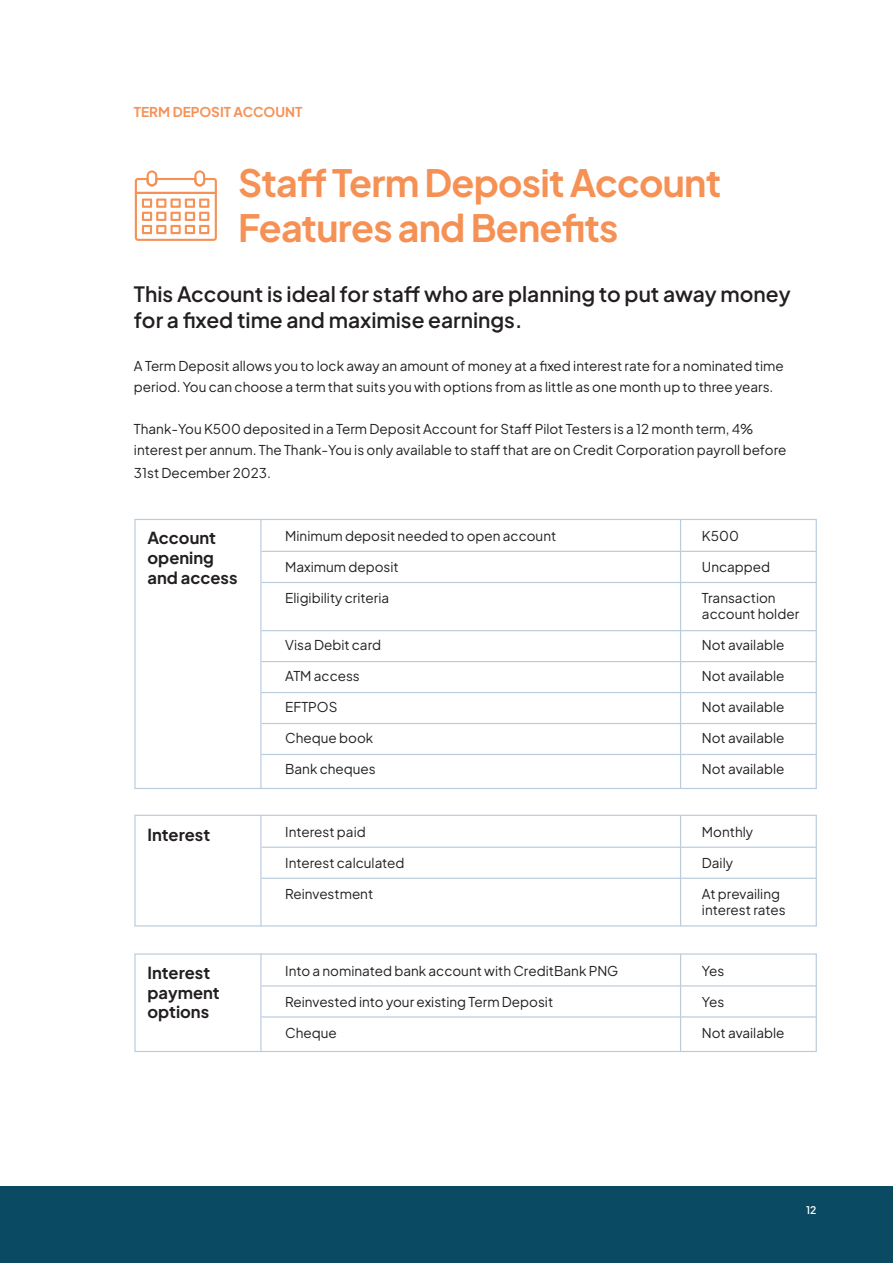
<style>
.page{position:relative;width:893px;height:1263px;background:#fff}
.page>*{position:absolute;margin:0;border:0;box-sizing:border-box;transform-origin:0 0}
.t1{font:700 37.5px/45px "Plus Jakarta Sans";letter-spacing:-.02em;color:#f69155}
.t2{font:600 21px/25.2px "Plus Jakarta Sans";color:#231f20}
.t3{font:700 16.5px/19.8px "Plus Jakarta Sans";color:#231f20}
.t4{font:13.5px/21px "Plus Jakarta Sans";color:#231f20}
.t5{font:700 13.5px "Plus Jakarta Sans";color:#f69155}
.t6{font:600 10.5px "Plus Jakarta Sans";color:#fff}
</style>
<div class="page">
<div style="left:0;top:1186px;width:893px;height:77px;background:#0b4a63"></div>
<div style="left:134px;top:519px;width:683px;height:270px;border:1px solid #bcd"></div>
<hr style="left:261px;top:551px;width:556px;height:1px;background:#bcd">
<hr style="left:260px;top:519px;width:2px;height:269px;background:#bcd">
<hr style="left:680px;top:520px;width:1px;height:268px;background:#bcd">
<hr style="left:261px;top:582px;width:556px;height:1px;background:#bcd">
<hr style="left:261px;top:630px;width:556px;height:1px;background:#bcd">
<hr style="left:261px;top:661px;width:556px;height:1px;background:#bcd">
<hr style="left:261px;top:692px;width:556px;height:1px;background:#bcd">
<hr style="left:261px;top:723px;width:556px;height:1px;background:#bcd">
<hr style="left:261px;top:754px;width:556px;height:1px;background:#bcd">
<div style="left:134px;top:815px;width:683px;height:111px;border:1px solid #bcd"></div>
<hr style="left:261px;top:847px;width:556px;height:1px;background:#bcd">
<hr style="left:260px;top:815px;width:2px;height:111px;background:#bcd">
<hr style="left:680px;top:815px;width:1px;height:111px;background:#bcd">
<hr style="left:261px;top:878px;width:556px;height:1px;background:#bcd">
<div style="left:134px;top:953px;width:683px;height:99px;border:1px solid #bcd"></div>
<hr style="left:261px;top:985px;width:556px;height:1px;background:#bcd">
<hr style="left:260px;top:954px;width:2px;height:97px;background:#bcd">
<hr style="left:680px;top:954px;width:1px;height:97px;background:#bcd">
<hr style="left:261px;top:1016px;width:556px;height:1px;background:#bcd">
<svg style="left:135px;top:170px;width:82px;height:71px"></svg>
<p class="t5" style="left:134px;top:100px;width:170px">TERM DEPOSIT ACCOUNT</p>
<h1 class="t1" style="left:238px;top:155px;width:485px">Staff Term Deposit Account<br>Features and Benefits</h1>
<h2 class="t2" style="left:134px;top:279px;width:658px">This Account is ideal for staff who are planning to put away money for a fixed time and maximise earnings.</h2>
<p class="t4" style="left:134px;top:354px;width:651px">A Term Deposit allows you to lock away an amount of money at a fixed interest rate for a nominated time period. You can choose a term that suits you with options from as little as one month up to three years.</p>
<p class="t4" style="left:134px;top:417px;width:654px">Thank-You K500 deposited in a Term Deposit Account for Staff Pilot Testers is a 12 month term, 4% interest per annum. The Thank-You is only available to staff that are on Credit Corporation payroll before</p>
<p class="t4" style="left:134px;top:461px;width:138px">31st December 2023.</p>
<p class="t3" style="left:147px;top:526px;width:92px">Account opening and access</p>
<p class="t4" style="left:285px;top:524px;width:273px">Minimum deposit needed to open account</p>
<p class="t4" style="left:702px;top:524px;width:38px">K500</p>
<p class="t4" style="left:285px;top:555px;width:115px">Maximum deposit</p>
<p class="t4" style="left:702px;top:555px;width:70px">Uncapped</p>
<p class="t4" style="left:285px;top:586px;width:105px">Eligibility criteria</p>
<p class="t4" style="left:702px;top:588px;width:99px;line-height:16.2px">Transaction account holder</p>
<p class="t4" style="left:285px;top:633px;width:97px">Visa Debit card</p>
<p class="t4" style="left:702px;top:633px;width:84px">Not available</p>
<p class="t4" style="left:285px;top:664px;width:76px">ATM access</p>
<p class="t4" style="left:702px;top:664px;width:84px">Not available</p>
<p class="t4" style="left:285px;top:695px;width:54px">EFTPOS</p>
<p class="t4" style="left:702px;top:695px;width:84px">Not available</p>
<p class="t4" style="left:285px;top:726px;width:90px">Cheque book</p>
<p class="t4" style="left:702px;top:726px;width:84px">Not available</p>
<p class="t4" style="left:285px;top:757px;width:92px">Bank cheques</p>
<p class="t4" style="left:702px;top:757px;width:84px">Not available</p>
<p class="t3" style="left:147px;top:823px;width:64px">Interest</p>
<p class="t4" style="left:285px;top:819px;width:82px">Interest paid</p>
<p class="t4" style="left:702px;top:819px;width:53px">Monthly</p>
<p class="t4" style="left:285px;top:851px;width:121px">Interest calculated</p>
<p class="t4" style="left:702px;top:851px;width:33px">Daily</p>
<p class="t4" style="left:285px;top:882px;width:90px">Reinvestment</p>
<p class="t4" style="left:702px;top:884px;width:85px;line-height:16.2px">At prevailing interest rates</p>
<p class="t3" style="left:147px;top:960px;width:74px">Interest payment options</p>
<p class="t4" style="left:285px;top:959px;width:335px">Into a nominated bank account with CreditBank PNG</p>
<p class="t4" style="left:702px;top:959px;width:24px">Yes</p>
<p class="t4" style="left:285px;top:990px;width:270px">Reinvested into your existing Term Deposit</p>
<p class="t4" style="left:702px;top:990px;width:24px">Yes</p>
<p class="t4" style="left:285px;top:1021px;width:53px">Cheque</p>
<p class="t4" style="left:702px;top:1021px;width:84px">Not available</p>
<p class="t6" style="left:806px;top:1201px;width:12px">12</p>
</div>
